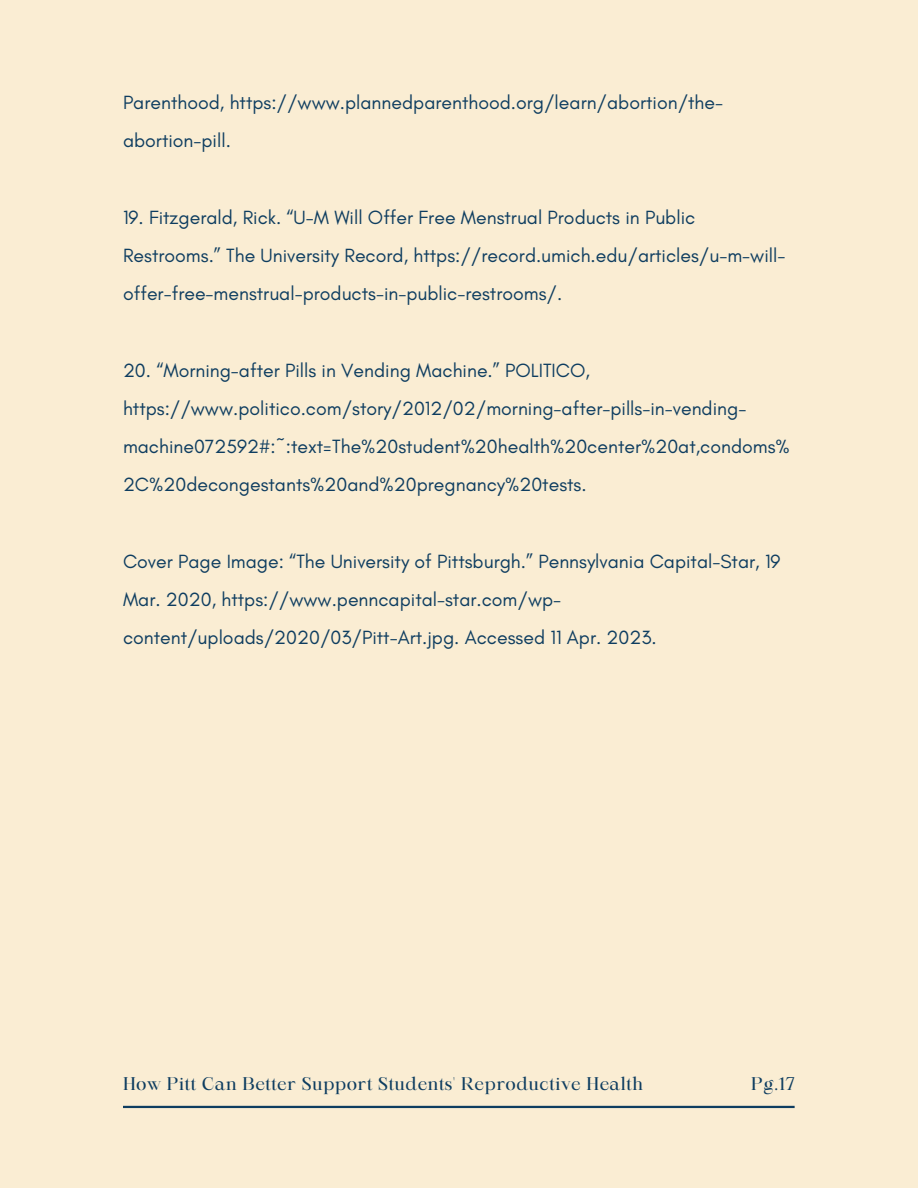
<style>
.page{position:relative;width:918px;height:1188px;background:#faedd3}
.page>*{position:absolute;margin:0;border:0;box-sizing:border-box;transform-origin:0 0}
.t1{font:19.5px/38.2px "Glacial Indifference";color:#0e3d60}
.t2{font:17.7px "Maharlika";color:#0e3d60}
.t3{font:17.55px "Maharlika";letter-spacing:.025em;color:#0e3d60}
</style>
<div class="page">
<hr style="left:123px;top:1106px;width:672px;height:2px;background:#0e3d60">
<p class="t1" style="left:123px;top:83px;width:602px">Parenthood, https://www.plannedparenthood.org/learn/abortion/the&shy;abortion-pill.</p>
<p class="t1" style="left:123px;top:198px;width:664px">19. Fitzgerald, Rick. “U-M Will Offer Free Menstrual Products in Public<br>Restrooms.” The University Record, https://record.umich.edu/articles/u-m-will&shy;offer-free-menstrual-products-in-public-restrooms/.</p>
<p class="t1" style="left:123px;top:351px;width:668px">20. “Morning-after Pills in Vending Machine.” POLITICO, https://www.politico.com/story/2012/02/morning-after-pills-in-vending&shy;machine072592#:~:text=The%20student%20health%20center%20at,condoms% 2C%20decongestants%20and%20pregnancy%20tests.</p>
<p class="t1" style="left:123px;top:542px;width:659px">Cover Page Image: “The University of Pittsburgh.” Pennsylvania Capital-Star, 19<br>Mar. 2020, https://www.penncapital-star.com/wp&shy;content/uploads/2020/03/Pitt-Art.jpg. Accessed 11 Apr. 2023.</p>
<p class="t3" style="left:123px;top:1076px;width:522px">How Pitt Can Better Support Students' Reproductive Health</p>
<p class="t2" style="left:751px;top:1076px;width:45px">Pg.17</p>
</div>
